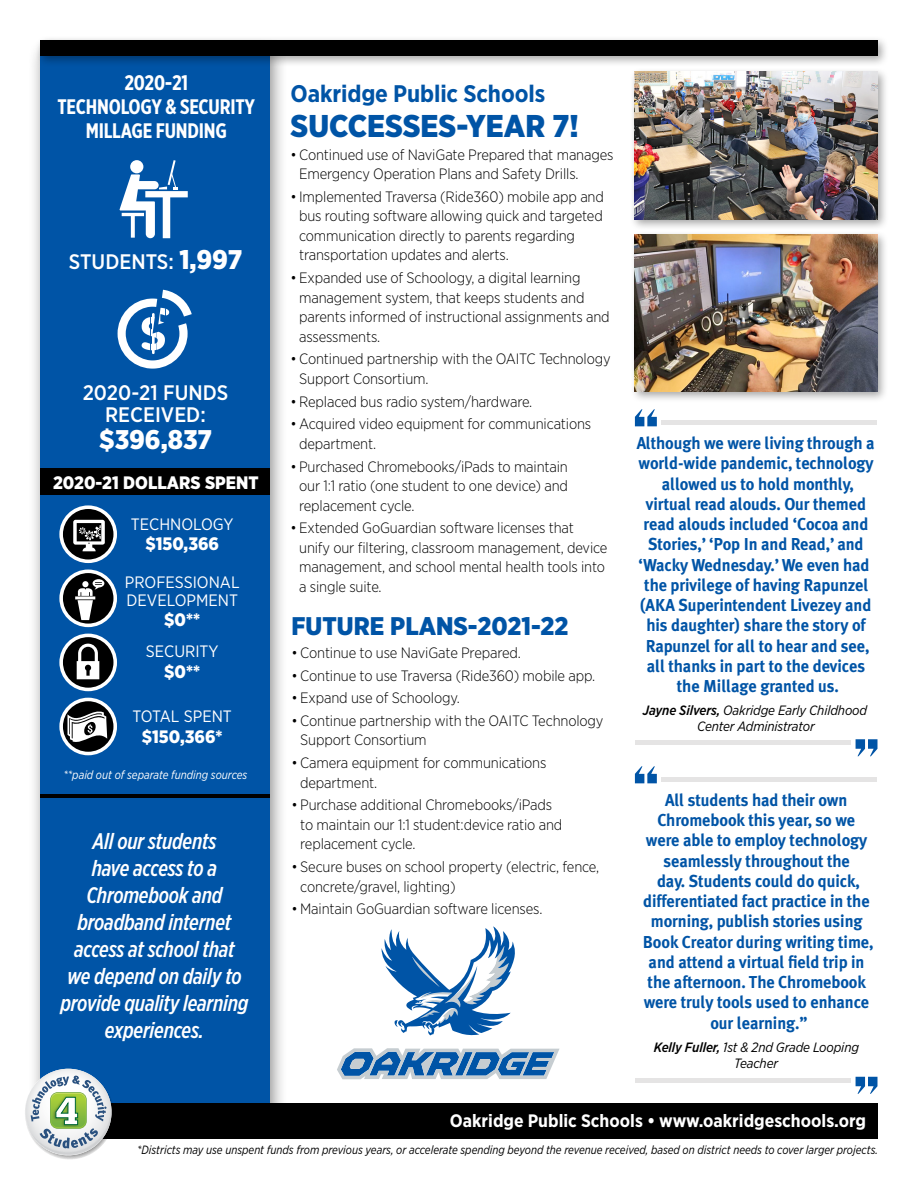
<style>
.page{position:relative;width:918px;height:1188px;background:#fff}
.page>*{position:absolute;margin:0;border:0;box-sizing:border-box;transform-origin:0 0}
.h3_Summary{font:900 31.5px "Gotham Narrow";color:#0054a6}
.p_Students_funds{font:900 27px "Gotham Narrow";letter-spacing:-.005em;color:#fff}
.h3_Summary-2{font:900 25.5px "Gotham Narrow";color:#0054a6}
.h3_Summary-3{font:700 24px "Gotham Narrow";letter-spacing:-.005em;color:#0054a6}
.h4_School_Tag{font:italic 500 22.5px/27px "Gotham X Narrow";letter-spacing:-.01em;color:#fff;text-align:center}
.h1_general_title{font:700 21px/24px "Gotham X Narrow";letter-spacing:-.01em;color:#fff;text-align:center}
.p_Students_funds-2{font:500 21px/22.5px "Gotham Narrow";color:#fff;text-align:center}
.h5_Bottom_Tag_and_We{font:700 18px "Gotham Narrow";color:#fff}
.p_Dollars_Spent_Text{font:900 18px "Gotham Narrow";color:#fff}
.h2_Dollars_Spent{font:900 18px "Gotham Narrow";color:#fff}
.p_Quote{font:700 17.25px/20.2px "Meta Plus";letter-spacing:-.005em;color:#0054a6;text-align:center;scale:.95 1}
.p_Dollars_Spent_Text-2{font:16.5px/18px "Gotham Narrow";color:#fff}
.t1{font:300 15px/19.5px "Gotham Narrow";letter-spacing:-.01em;color:#000}
.p_Quote_Name{font:italic 13.5px/16.2px "Gotham Narrow";letter-spacing:-.01em;color:#000;text-align:center}
.p_Carry_over_Funds{font:italic 12px "Gotham Narrow";color:#000;scale:.94 1}
.p_Carry_over_Funds-2{font:italic 12px "Gotham Narrow";color:#fff;scale:.94 1}
.s1{font-weight:900;font-size:27px}
.s2{font-weight:500}
</style>
<div class="page">
<div style="left:630px;top:230px;width:259px;height:173px;background:#000;opacity:.35"></div>
<img style="left:635px;top:235px;width:242px;height:157px">
<div style="left:629px;top:67px;width:260px;height:165px;background:#000;opacity:.35"></div>
<img style="left:634px;top:72px;width:244px;height:148px">
<div style="left:28px;top:37px;width:260px;height:1097px;background:#000;opacity:.45"></div>
<div style="left:40px;top:52px;width:229px;height:1067px;background:#0054a6"></div>
<svg style="left:61px;top:635px;width:54px;height:54px"></svg>
<div style="left:59px;top:634px;width:58px;height:57px;border:4px solid #fff;border-radius:50%"></div>
<svg style="left:77px;top:644px;width:22px;height:35px"></svg>
<svg style="left:120px;top:160px;width:68px;height:78px"></svg>
<svg style="left:61px;top:571px;width:54px;height:54px"></svg>
<div style="left:59px;top:570px;width:58px;height:57px;border:4px solid #fff;border-radius:50%"></div>
<svg style="left:75px;top:579px;width:29px;height:41px"></svg>
<svg style="left:61px;top:507px;width:54px;height:54px"></svg>
<div style="left:59px;top:505px;width:58px;height:58px;border:4px solid #fff;border-radius:50%"></div>
<svg style="left:73px;top:520px;width:32px;height:31px"></svg>
<svg style="left:118px;top:290px;width:74px;height:79px"></svg>
<svg style="left:61px;top:699px;width:54px;height:55px"></svg>
<div style="left:59px;top:698px;width:58px;height:57px;border:4px solid #fff;border-radius:50%"></div>
<svg style="left:68px;top:710px;width:39px;height:35px"></svg>
<div style="left:78px;top:1103px;width:800px;height:35px;background:#000"></div>
<svg style="left:25px;top:1067px;width:89px;height:92px"></svg>
<div style="left:35px;top:35px;width:854px;height:33px;background:#000;opacity:.35"></div>
<div style="left:40px;top:40px;width:838px;height:16px;background:#000"></div>
<div style="left:40px;top:469px;width:229px;height:26px;background:#000"></div>
<hr style="left:40px;top:795px;width:229px;height:3px;background:#000">
<svg style="left:856px;top:739px;width:21px;height:17px"></svg>
<hr style="left:635px;top:741px;width:216px;height:4px;background:#e5e4e4">
<svg style="left:856px;top:1077px;width:21px;height:17px"></svg>
<div style="left:635px;top:1078px;width:216px;height:5px;background:#e5e4e4"></div>
<svg style="left:635px;top:409px;width:22px;height:17px"></svg>
<hr style="left:662px;top:421px;width:216px;height:4px;background:#e5e4e4">
<svg style="left:635px;top:766px;width:22px;height:17px"></svg>
<hr style="left:662px;top:778px;width:216px;height:4px;background:#e5e4e4">
<svg style="left:337px;top:1048px;width:223px;height:31px;background:#729bc3"></svg>
<svg style="left:381px;top:926px;width:134px;height:110px"></svg>
<h1 class="h1_general_title" style="left:58px;top:71px;width:199px">2020-21<br>TECHNOLOGY &amp; SECURITY<br>MILLAGE FUNDING</h1>
<p class="p_Students_funds-2" style="left:69px;top:250px;width:175px">STUDENTS: <span class="s1">1,997</span></p>
<p class="p_Students_funds-2" style="left:83px;top:381px;width:147px">2020-21 FUNDS<br>RECEIVED:</p>
<p class="p_Students_funds" style="left:99px;top:422px;width:114px">$396,837</p>
<h2 class="h2_Dollars_Spent" style="left:53px;top:471px;width:207px">2020-21 DOLLARS SPENT</h2>
<p class="p_Dollars_Spent_Text-2" style="left:131px;top:515px;width:104px">TECHNOLOGY</p>
<p class="p_Dollars_Spent_Text" style="left:145px;top:532px;width:75px">$150,366</p>
<p class="p_Dollars_Spent_Text-2" style="left:125px;top:573px;width:116px">PROFESSIONAL<br>DEVELOPMENT</p>
<p class="p_Dollars_Spent_Text" style="left:164px;top:608px;width:37px">$0**</p>
<p class="p_Dollars_Spent_Text-2" style="left:146px;top:642px;width:74px">SECURITY</p>
<p class="p_Dollars_Spent_Text" style="left:164px;top:660px;width:37px">$0**</p>
<p class="p_Dollars_Spent_Text-2" style="left:133px;top:707px;width:101px">TOTAL SPENT</p>
<p class="p_Dollars_Spent_Text" style="left:142px;top:724px;width:82px">$150,366*</p>
<p class="p_Carry_over_Funds-2" style="left:64px;top:767px;width:197px">**paid out of separate funding sources</p>
<h4 class="h4_School_Tag" style="left:60px;top:827px;width:189px">All our students<br>have access to a<br>Chromebook and broadband internet access at school that we depend on daily to provide quality learning experiences.</h4>
<h3 class="h3_Summary-3" style="left:291px;top:79px;width:256px">Oakridge Public Schools</h3>
<h3 class="h3_Summary" style="left:291px;top:105px;width:290px">SUCCESSES-YEAR 7!</h3>
<p class="t1" style="left:299px;top:144px;width:316px;text-indent:-9px">• Continued use of NaviGate Prepared that manages<br>Emergency Operation Plans and Safety Drills.</p>
<p class="t1" style="left:299px;top:187px;width:306px;text-indent:-9px">• Implemented Traversa (Ride360) mobile app and bus routing software allowing quick and targeted communication directly to parents regarding transportation updates and alerts.</p>
<p class="t1" style="left:299px;top:268px;width:312px;text-indent:-9px">• Expanded use of Schoology, a digital learning management system, that keeps students and parents informed of instructional assignments and assessments.</p>
<p class="t1" style="left:299px;top:349px;width:313px;text-indent:-9px">• Continued partnership with the OAITC Technology<br>Support Consortium.</p>
<p class="t1" style="left:291px;top:391px;width:243px">• Replaced bus radio system/hardware.</p>
<p class="t1" style="left:299px;top:414px;width:294px;text-indent:-9px">• Acquired video equipment for communications department.</p>
<p class="t1" style="left:299px;top:456px;width:270px;text-align:justify;text-indent:-9px">• Purchased Chromebooks/iPads to maintain our 1:1 ratio (one student to one device) and replacement cycle.</p>
<p class="t1" style="left:299px;top:518px;width:310px;text-indent:-9px">• Extended GoGuardian software licenses that unify our filtering, classroom management, device management, and school mental health tools into a single suite.</p>
<h3 class="h3_Summary-2" style="left:292px;top:609px;width:278px">FUTURE PLANS-2021-22</h3>
<p class="t1" style="left:292px;top:642px;width:231px">• Continue to use NaviGate Prepared.</p>
<p class="t1" style="left:292px;top:665px;width:305px">• Continue to use Traversa (Ride360) mobile app.</p>
<p class="t1" style="left:292px;top:688px;width:170px">• Expand use of Schoology.</p>
<p class="t1" style="left:300px;top:711px;width:305px;text-indent:-9px">• Continue partnership with the OAITC Technology<br>Support Consortium</p>
<p class="t1" style="left:300px;top:753px;width:248px;text-indent:-9px">• Camera equipment for communications department.</p>
<p class="t1" style="left:300px;top:795px;width:264px;text-indent:-9px">• Purchase additional Chromebooks/iPads to maintain our 1:1 student:device ratio and replacement cycle.</p>
<p class="t1" style="left:300px;top:857px;width:301px;text-indent:-9px">• Secure buses on school property (electric, fence, concrete/gravel, lighting)</p>
<p class="t1" style="left:292px;top:899px;width:252px">• Maintain GoGuardian software licenses.</p>
<p class="p_Quote" style="left:637px;top:433px;width:252px">Although we were living through a world-wide pandemic, technology allowed us to hold monthly, virtual read alouds. Our themed read alouds included ‘Cocoa and<br>Stories,’ ‘Pop In and Read,’ and ‘Wacky Wednesday.’ We even had the privilege of having Rapunzel (AKA Superintendent Livezey and his daughter) share the story of<br>Rapunzel for all to hear and see, all thanks in part to the devices the Millage granted us.</p>
<p class="p_Quote_Name" style="left:643px;top:702px;width:226px"><span class="s2">Jayne Silvers,</span> Oakridge Early Childhood<br>Center Administrator</p>
<p class="p_Quote" style="left:643px;top:790px;width:244px">All students had their own<br>Chromebook this year, so we were able to employ technology seamlessly throughout the<br>day. Students could do quick, differentiated fact practice in the morning, publish stories using<br>Book Creator during writing time, and attend a virtual field trip in the afternoon. The Chromebook were truly tools used to enhance our learning.”</p>
<p class="p_Quote_Name" style="left:654px;top:1038px;width:207px"><span class="s2">Kelly Fuller,</span> 1st &amp; 2nd Grade Looping<br>Teacher</p>
<h5 class="h5_Bottom_Tag_and_We" style="left:450px;top:1110px;width:418px">Oakridge Public Schools • www.oakridgeschools.org</h5>
<p class="p_Carry_over_Funds" style="left:137px;top:1143px;width:790px">*Districts may use unspent funds from previous years, or accelerate spending beyond the revenue received, based on district needs to cover larger projects.</p>
</div>
